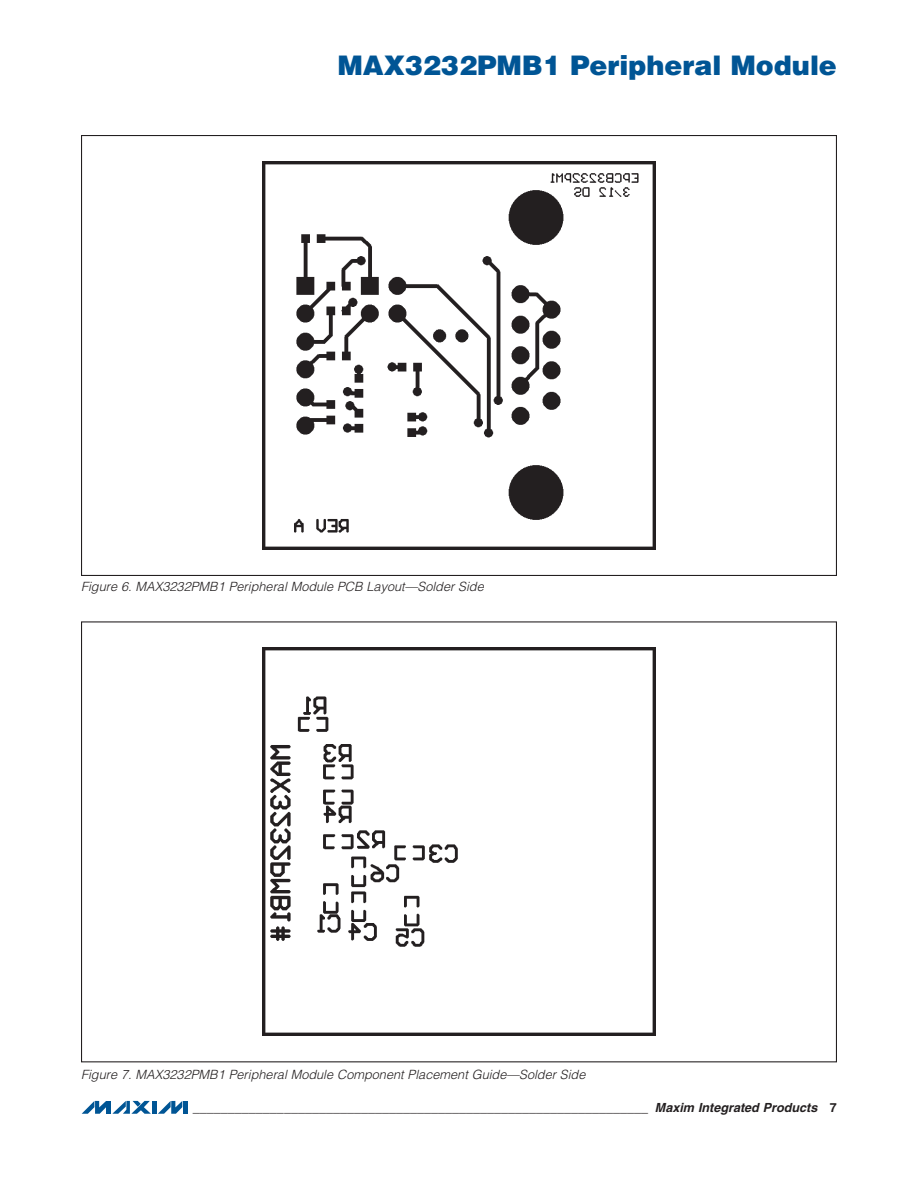
<style>
.page{position:relative;width:918px;height:1188px;background:#fff}
.page>*{position:absolute;margin:0;border:0;box-sizing:border-box;transform-origin:0 0}
.t1{font:27px "DTP Hel Bla";color:#005595}
.t2{font:12.75px "DTP Hel Lig Obl";color:#231f20}
.t3{font:12.6px "DTP Hel Bol";color:#231f20}
.s1{font-family:"DTP Hel Bol Obl"}
</style>
<div class="page">
<img style="left:262px;top:162px;width:394px;height:387px">
<img style="left:262px;top:648px;width:394px;height:388px">
<svg style="left:112px;top:1101px;width:39px;height:13px"></svg>
<svg style="left:82px;top:1101px;width:24px;height:13px"></svg>
<hr style="left:107px;top:1101px;width:4px;height:13px;background:#005595">
<hr style="left:152px;top:1101px;width:4px;height:13px;background:#005595">
<svg style="left:158px;top:1101px;width:24px;height:13px"></svg>
<hr style="left:183px;top:1101px;width:4px;height:13px;background:#005595">
<h1 class="t1" style="left:337px;top:48px;width:501px">MAX3232PMB1 Peripheral Module</h1>
<p class="t2" style="left:81px;top:579px;width:404px">Figure 6. MAX3232PMB1 Peripheral Module PCB Layout—Solder Side</p>
<p class="t2" style="left:81px;top:1067px;width:506px">Figure 7. MAX3232PMB1 Peripheral Module Component Placement Guide—Solder Side</p>
<p class="t3" style="left:193px;top:1100px;width:646px">_________________________________________________________________ <span class="s1">Maxim Integrated Products</span> 7</p>
</div>
